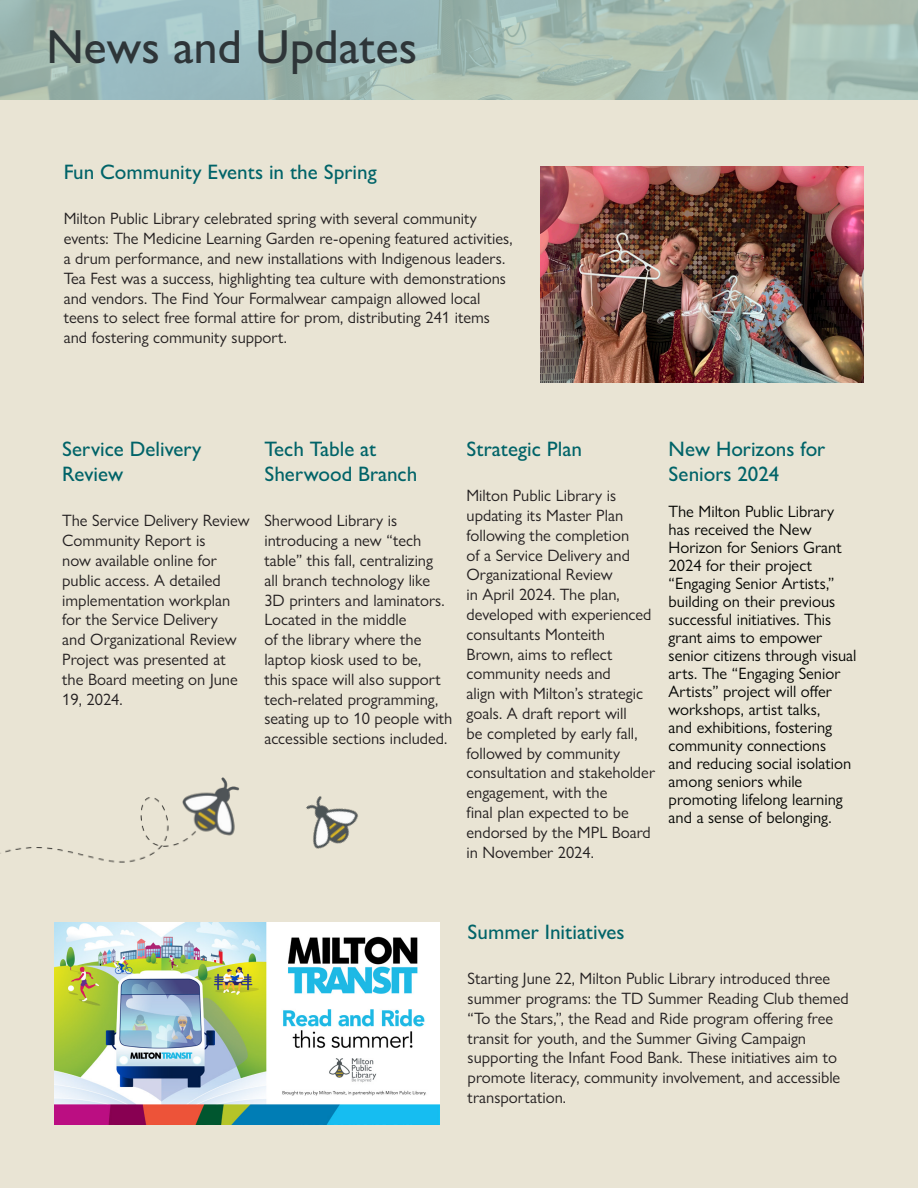
<style>
.page{position:relative;width:918px;height:1188px;background:#e9e4d4}
.page>*{position:absolute;margin:0;border:0;box-sizing:border-box;transform-origin:0 0}
.t1{font:500 48px "Gill Sans Nova";color:#2e3538}
.t2{font:500 21px/25.2px "Gill Sans Nova";color:#006368}
.t3{font:16.5px/19.8px "Gill Sans Nova";color:#231f20}
.t4{font:16.5px/18px "Gill Sans Nova";color:#040503}
</style>
<div class="page">
<svg style="left:0;top:0;width:918px;height:100px;background:#a1bbb5"></svg>
<img style="left:0;top:777px;width:240px;height:86px">
<img style="left:306px;top:796px;width:52px;height:53px">
<img style="left:540px;top:166px;width:324px;height:216px">
<img style="left:54px;top:922px;width:386px;height:202px">
<p class="t1" style="left:46px;top:17px;width:372px">News and Updates</p>
<p class="t2" style="left:64px;top:160px;width:315px">Fun Community Events in the Spring</p>
<p class="t3" style="left:64px;top:209px;width:450px">Milton Public Library celebrated spring with several community events: The Medicine Learning Garden re-opening featured activities, a drum performance, and new installations with Indigenous leaders.<br>Tea Fest was a success, highlighting tea culture with demonstrations and vendors. The Find Your Formalwear campaign allowed local teens to select free formal attire for prom, distributing 241 items and fostering community support.</p>
<p class="t2" style="left:62px;top:436px;width:141px">Service Delivery<br>Review</p>
<p class="t3" style="left:62px;top:511px;width:189px">The Service Delivery Review<br>Community Report is<br>now available online for public access. A detailed implementation workplan for the Service Delivery<br>and Organizational Review<br>Project was presented at the Board meeting on June<br>19, 2024.</p>
<p class="t2" style="left:264px;top:436px;width:155px">Tech Table at<br>Sherwood Branch</p>
<p class="t3" style="left:264px;top:511px;width:190px">Sherwood Library is introducing a new “tech table” this fall, centralizing<br>all branch technology like<br>3D printers and laminators.<br>Located in the middle<br>of the library where the laptop kiosk used to be,<br>this space will also support tech-related programming, seating up to 10 people with accessible sections included.</p>
<p class="t2" style="left:466px;top:436px;width:117px">Strategic Plan</p>
<p class="t3" style="left:466px;top:486px;width:190px">Milton Public Library is updating its Master Plan following the completion<br>of a Service Delivery and<br>Organizational Review<br>in April 2024. The plan, developed with experienced consultants Monteith<br>Brown, aims to reflect community needs and<br>align with Milton’s strategic goals. A draft report will<br>be completed by early fall, followed by community consultation and stakeholder engagement, with the<br>final plan expected to be endorsed by the MPL Board in November 2024.</p>
<p class="t2" style="left:669px;top:436px;width:158px">New Horizons for<br>Seniors 2024</p>
<p class="t4" style="left:669px;top:503px;width:189px">The Milton Public Library has received the New<br>Horizon for Seniors Grant<br>2024 for their project “Engaging Senior Artists,” building on their previous successful initiatives. This grant aims to empower senior citizens through visual arts. The “Engaging Senior<br>Artists” project will offer workshops, artist talks,<br>and exhibitions, fostering community connections<br>and reducing social isolation among seniors while promoting lifelong learning and a sense of belonging.</p>
<p class="t2" style="left:468px;top:919px;width:159px">Summer Initiatives</p>
<p class="t3" style="left:468px;top:969px;width:383px">Starting June 22, Milton Public Library introduced three summer programs: the TD Summer Reading Club themed “To the Stars,”, the Read and Ride program offering free transit for youth, and the Summer Giving Campaign supporting the Infant Food Bank. These initiatives aim to promote literacy, community involvement, and accessible transportation.</p>
</div>
